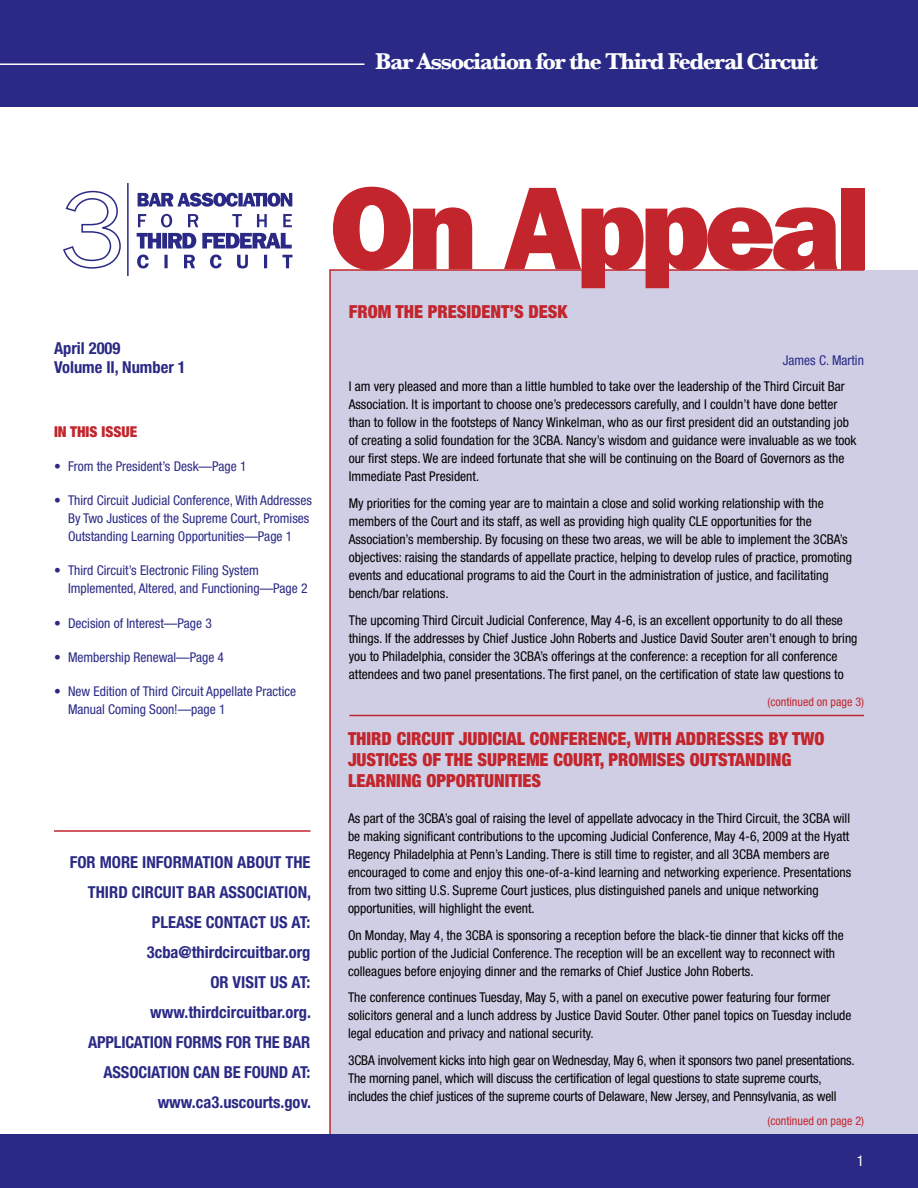
<style>
.page{position:relative;width:918px;height:1188px;background:#fff}
.page>*{position:absolute;margin:0;border:0;box-sizing:border-box;transform-origin:0 0}
.t1{font:118.5px "ITC Franklin Gothic Std Hvy";letter-spacing:-.04em;color:#c2262c}
.in_this_issue{font:700 24px "Baskerville";letter-spacing:-.06em;color:#fff}
.t2{font:900 condensed 18px/21px "Helvetica Neue LT Std";color:#c2262c}
.subheads_w_in_paragr{font:700 condensed 16.5px/30px "Helvetica Neue LT Std";color:#2a2a86}
.in_this_issue-2{font:900 condensed 15px "Helvetica Neue LT Std";color:#c2262c}
.in_this_issue-3{font:condensed 15px "Helvetica Neue LT Std";color:#fff}
.body{font:condensed 13.5px/18px "Helvetica Neue LT Std";color:#000}
.in_this_issue-4{font:condensed 13.5px/18px "Helvetica Neue LT Std";color:#2a2a86}
.bylines{font:condensed 13.5px "Helvetica Neue LT Std";color:#2a2a86}
.continuence{font:condensed 12px "Helvetica Neue LT Std";color:#c2262c}
</style>
<div class="page">
<div style="left:330px;top:270px;width:588px;height:875px;background:#d0cee5"></div>
<svg style="left:329px;top:269px;width:535px;height:865px"></svg>
<div style="left:0;top:0;width:918px;height:107px;background:#2a2a86"></div>
<hr style="left:0;top:63px;width:364px;height:2px;background:#fff">
<svg style="left:137px;top:255px;width:155px;height:13px"></svg>
<svg style="left:137px;top:233px;width:155px;height:16px"></svg>
<svg style="left:138px;top:214px;width:154px;height:13px"></svg>
<svg style="left:138px;top:193px;width:154px;height:14px"></svg>
<hr style="left:127px;top:183px;width:2px;height:93px;background:#2a2a86">
<svg style="left:63px;top:190px;width:58px;height:79px"></svg>
<hr style="left:54px;top:830px;width:256px;height:2px;background:#c2262c">
<hr style="left:350px;top:715px;width:514px;height:1px;background:#c2262c">
<div style="left:0;top:1134px;width:918px;height:54px;background:#2a2a86"></div>
<p class="in_this_issue" style="left:375px;top:47px;width:444px">Bar Association for the Third Federal Circuit</p>
<p class="subheads_w_in_paragr" style="left:54px;top:338px;width:133px;line-height:19.5px">April 2009<br>Volume II, Number 1</p>
<p class="in_this_issue-2" style="left:54px;top:422px;width:85px">IN THIS ISSUE</p>
<p class="in_this_issue-4" style="left:54px;top:457px;width:194px">• From the President’s Desk—Page 1</p>
<p class="in_this_issue-4" style="left:68px;top:491px;width:245px;text-indent:-14px">• Third Circuit Judicial Conference, With Addresses<br>By Two Justices of the Supreme Court, Promises<br>Outstanding Learning Opportunities—Page 1</p>
<p class="in_this_issue-4" style="left:68px;top:561px;width:241px;text-indent:-14px">• Third Circuit’s Electronic Filing System<br>Implemented, Altered, and Functioning—Page 2</p>
<p class="in_this_issue-4" style="left:54px;top:614px;width:159px">• Decision of Interest—Page 3</p>
<p class="in_this_issue-4" style="left:54px;top:648px;width:172px">• Membership Renewal—Page 4</p>
<p class="in_this_issue-4" style="left:68px;top:682px;width:230px;text-indent:-14px">• New Edition of Third Circuit Appellate Practice<br>Manual Coming Soon!—page 1</p>
<p class="subheads_w_in_paragr" style="left:70px;top:847px;width:243px;text-align:right">FOR MORE INFORMATION ABOUT THE<br>THIRD CIRCUIT BAR ASSOCIATION,<br>PLEASE CONTACT US AT:<br>3cba@thirdcircuitbar.org<br>OR VISIT US AT: www.thirdcircuitbar.org.<br>APPLICATION FORMS FOR THE BAR<br>ASSOCIATION CAN BE FOUND AT: www.ca3.uscourts.gov.</p>
<p class="t1" style="left:330px;top:159px;width:542px">On Appeal</p>
<p class="t2" style="left:349px;top:300px;width:220px">FROM THE PRESIDENT’S DESK</p>
<p class="bylines" style="left:783px;top:352px;width:83px">James C. Martin</p>
<p class="body" style="left:349px;top:378px;width:509px">I am very pleased and more than a little humbled to take over the leadership of the Third Circuit Bar Association. It is important to choose one’s predecessors carefully, and I couldn’t have done better than to follow in the footsteps of Nancy Winkelman, who as our first president did an outstanding job of creating a solid foundation for the 3CBA. Nancy’s wisdom and guidance were invaluable as we took our first steps. We are indeed fortunate that she will be continuing on the Board of Governors as the Immediate Past President.</p>
<p class="body" style="left:349px;top:494px;width:505px">My priorities for the coming year are to maintain a close and solid working relationship with the members of the Court and its staff, as well as providing high quality CLE opportunities for the Association’s membership. By focusing on these two areas, we will be able to implement the 3CBA’s objectives: raising the standards of appellate practice, helping to develop rules of practice, promoting events and educational programs to aid the Court in the administration of justice, and facilitating bench/bar relations.</p>
<p class="body" style="left:349px;top:611px;width:510px">The upcoming Third Circuit Judicial Conference, May 4-6, is an excellent opportunity to do all these things. If the addresses by Chief Justice John Roberts and Justice David Souter aren’t enough to bring you to Philadelphia, consider the 3CBA’s offerings at the conference: a reception for all conference attendees and two panel presentations. The first panel, on the certification of state law questions to</p>
<p class="continuence" style="left:767px;top:695px;width:98px">(continued on page 3)</p>
<p class="t2" style="left:348px;top:728px;width:478px">THIRD CIRCUIT JUDICIAL CONFERENCE, WITH ADDRESSES BY TWO<br>JUSTICES OF THE SUPREME COURT, PROMISES OUTSTANDING<br>LEARNING OPPORTUNITIES</p>
<p class="body" style="left:348px;top:809px;width:505px">As part of the 3CBA’s goal of raising the level of appellate advocacy in the Third Circuit, the 3CBA will be making significant contributions to the upcoming Judicial Conference, May 4-6, 2009 at the Hyatt Regency Philadelphia at Penn’s Landing. There is still time to register, and all 3CBA members are encouraged to come and enjoy this one-of-a-kind learning and networking experience. Presentations from two sitting U.S. Supreme Court justices, plus distinguished panels and unique networking opportunities, will highlight the event.</p>
<p class="body" style="left:348px;top:926px;width:497px">On Monday, May 4, the 3CBA is sponsoring a reception before the black-tie dinner that kicks off the public portion of the Judicial Conference. The reception will be an excellent way to reconnect with colleagues before enjoying dinner and the remarks of Chief Justice John Roberts.</p>
<p class="body" style="left:348px;top:989px;width:505px">The conference continues Tuesday, May 5, with a panel on executive power featuring four former solicitors general and a lunch address by Justice David Souter. Other panel topics on Tuesday include legal education and privacy and national security.</p>
<p class="body" style="left:348px;top:1051px;width:508px">3CBA involvement kicks into high gear on Wednesday, May 6, when it sponsors two panel presentations.<br>The morning panel, which will discuss the certification of legal questions to state supreme courts, includes the chief justices of the supreme courts of Delaware, New Jersey, and Pennsylvania, as well</p>
<p class="continuence" style="left:767px;top:1113px;width:98px">(continued on page 2)</p>
<p class="in_this_issue-3" style="left:857px;top:1152px;width:9px">1</p>
</div>
